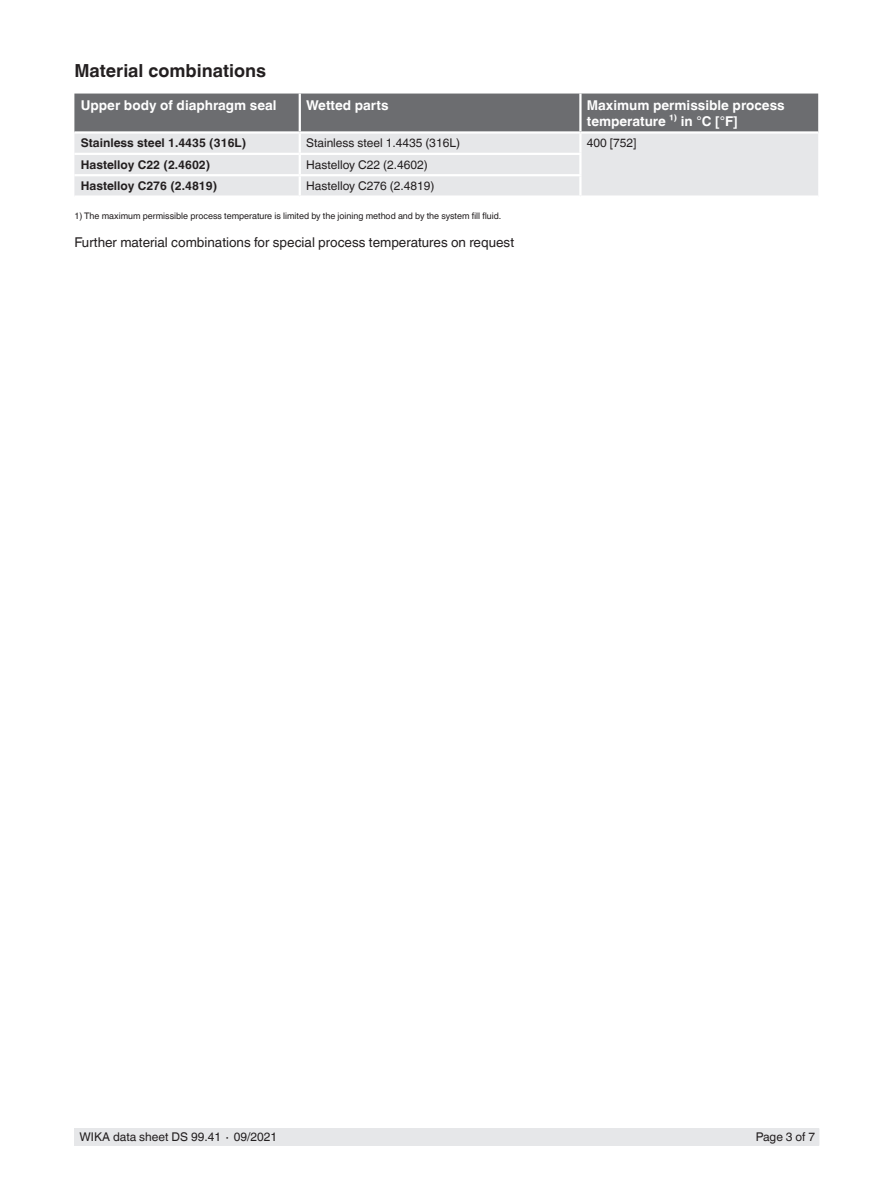
<style>
.page{position:relative;width:893px;height:1188px;background:#fff}
.page>*{position:absolute;margin:0;border:0;box-sizing:border-box;transform-origin:0 0}
.t1{font:700 18px "Helvetica World";color:#231f20}
.t2{font:700 13.5px/16.5px "Helvetica World";color:#fff}
.t3{font:13.5px "Helvetica World";color:#231f20}
.t4{font:12px "Helvetica World";color:#231f20}
.t5{font:700 12px "Helvetica World";color:#231f20}
.t6{font:9px "Helvetica World";color:#231f20}
</style>
<div class="page">
<div style="left:75px;top:1128px;width:744px;height:17px;background:#e6e7e9"></div>
<svg style="left:74px;top:94px;width:744px;height:101px;background:#b7b8bb"></svg>
<hr style="left:580px;top:131px;width:238px;height:3px;background:#fff">
<hr style="left:579px;top:134px;width:3px;height:19px;background:#fff">
<hr style="left:579px;top:155px;width:3px;height:19px;background:#fff">
<hr style="left:579px;top:176px;width:3px;height:19px;background:#fff">
<hr style="left:300px;top:131px;width:280px;height:3px;background:#fff">
<hr style="left:300px;top:153px;width:282px;height:2px;background:#fff">
<hr style="left:300px;top:174px;width:282px;height:2px;background:#fff">
<hr style="left:579px;top:94px;width:3px;height:37px;background:#fff">
<hr style="left:74px;top:131px;width:226px;height:3px;background:#fff">
<h1 class="t1" style="left:74px;top:60px;width:193px">Material combinations</h1>
<p class="t2" style="left:81px;top:97px;width:197px">Upper body of diaphragm seal</p>
<p class="t2" style="left:306px;top:97px;width:84px">Wetted parts</p>
<p class="t2" style="left:587px;top:97px;width:199px">Maximum permissible process temperature ¹⁾ in °C [°F]</p>
<p class="t5" style="left:81px;top:136px;width:167px">Stainless steel 1.4435 (316L)</p>
<p class="t4" style="left:306px;top:136px;width:155px">Stainless steel 1.4435 (316L)</p>
<p class="t4" style="left:587px;top:136px;width:51px">400 [752]</p>
<p class="t5" style="left:81px;top:158px;width:131px">Hastelloy C22 (2.4602)</p>
<p class="t4" style="left:306px;top:158px;width:123px">Hastelloy C22 (2.4602)</p>
<p class="t5" style="left:81px;top:179px;width:138px">Hastelloy C276 (2.4819)</p>
<p class="t4" style="left:306px;top:179px;width:130px">Hastelloy C276 (2.4819)</p>
<p class="t6" style="left:74px;top:210px;width:428px">1) The maximum permissible process temperature is limited by the joining method and by the system fill fluid.</p>
<p class="t3" style="left:74px;top:235px;width:441px">Further material combinations for special process temperatures on request</p>
<p class="t4" style="left:80px;top:1130px;width:199px">WIKA data sheet DS 99.41 ∙ 09/2021</p>
<p class="t4" style="left:756px;top:1130px;width:61px">Page 3 of 7</p>
</div>
